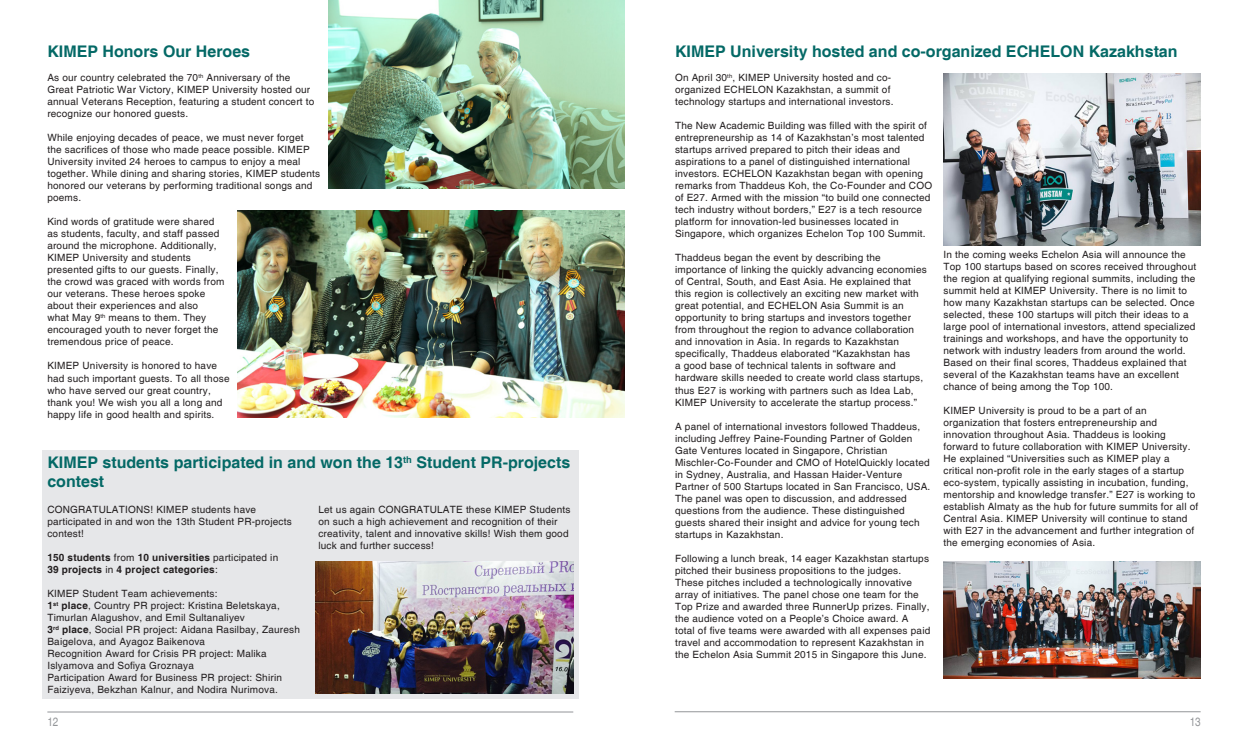
<style>
.page{position:relative;width:1248px;height:738px;background:#fff}
.page>*{position:absolute;margin:0;border:0;box-sizing:border-box;transform-origin:0 0}
.t1{font:700 16px/19.2px "Helvetica";color:#046966}
.t2{font:condensed 12px "Helvetica";color:#939598}
.t3{font:10px/12px "Helvetica";letter-spacing:.02em;color:#231f20}
.t4{font:700 10px/12px "Helvetica";letter-spacing:.02em;color:#231f20}
.s1{font-weight:400}
.s2{font-weight:700}
</style>
<div class="page">
<hr style="left:47px;top:711px;width:526px;height:1px;background:#939598">
<hr style="left:674px;top:711px;width:526px;height:1px;background:#939598">
<div style="left:42px;top:450px;width:536px;height:248px;background:#e6e7e9"></div>
<img style="left:315px;top:561px;width:258px;height:132px">
<img style="left:238px;top:210px;width:386px;height:207px">
<img style="left:328px;top:0;width:296px;height:189px">
<img style="left:943px;top:73px;width:257px;height:172px">
<img style="left:943px;top:561px;width:257px;height:116px">
<h1 class="t1" style="left:47px;top:43px;width:204px">KIMEP Honors Our Heroes</h1>
<p class="t3" style="left:47px;top:72px;width:268px">As our country celebrated the 70<sup>th</sup> Anniversary of the Great Patriotic War Victory, KIMEP University hosted our annual Veterans Reception, featuring a student concert to recognize our honored guests.</p>
<p class="t3" style="left:47px;top:132px;width:274px">While enjoying decades of peace, we must never forget the sacrifices of those who made peace possible. KIMEP University invited 24 heroes to campus to enjoy a meal together. While dining and sharing stories, KIMEP students honored our veterans by performing traditional songs and poems.</p>
<p class="t3" style="left:47px;top:216px;width:179px">Kind words of gratitude were shared as students, faculty, and staff passed around the microphone. Additionally, KIMEP University and students presented gifts to our guests. Finally, the crowd was graced with words from our veterans. These heroes spoke about their experiences and also<br>what May 9<sup>th</sup> means to them. They encouraged youth to never forget the tremendous price of peace.</p>
<p class="t3" style="left:47px;top:360px;width:184px">KIMEP University is honored to have had such important guests. To all those who have served our great country, thank you! We wish you all a long and happy life in good health and spirits.</p>
<h1 class="t1" style="left:47px;top:453px;width:524px">KIME P students participated in and won the 13<sup>th</sup> Student PR-projects contest</h1>
<p class="t3" style="left:47px;top:503px;width:246px">CONGRATULATIONS! KIMEP students have participated in and won the 13th Student PR-projects contest!</p>
<p class="t4" style="left:47px;top:551px;width:232px">150 students <span class="s1">from</span> 10 universities <span class="s1">participated in<br></span>39 projects <span class="s1">in</span> 4 project categories<span class="s1">:</span></p>
<p class="t3" style="left:47px;top:587px;width:254px">KIMEP Student Team achievements:<br><span class="s2">1</span><sup>st</sup> <span class="s2">place</span>, Country PR project: Kristina Beletskaya, Timurlan Alagushov, and Emil Sultanaliyev<br><span class="s2">3</span><sup>rd</sup> <span class="s2">place</span>, Social PR project: Aidana Rasilbay, Zauresh Baigelova, and Ayagoz Baikenova<br>Recognition Award for Crisis PR project: Malika Islyamova and Sofiya Groznaya<br>Participation Award for Business PR project: Shirin Faiziyeva, Bekzhan Kalnur, and Nodira Nurimova.</p>
<p class="t3" style="left:318px;top:503px;width:253px">Let us again CONGRATULATE these KIMEP Students on such a high achievement and recognition of their creativity, talent and innovative skills! Wish them good luck and further success!</p>
<h1 class="t1" style="left:675px;top:43px;width:377px">KIME P University hosted and co-organized ECHELON</h1>
<h1 class="t1" style="left:1088px;top:43px;width:90px">Kazakhstan</h1>
<p class="t3" style="left:675px;top:72px;width:220px">On April 30<sup>th</sup>, KIMEP University hosted and co&shy;organized ECHELON Kazakhstan, a summit of technology startups and international investors.</p>
<p class="t3" style="left:675px;top:120px;width:258px">The New Academic Building was filled with the spirit of entrepreneurship as 14 of Kazakhstan’s most talented startups arrived prepared to pitch their ideas and aspirations to a panel of distinguished international investors. ECHELON Kazakhstan began with opening remarks from Thaddeus Koh, the Co-Founder and COO of E27. Armed with the mission “to build one connected tech industry without borders,” E27 is a tech resource platform for innovation-led businesses located in Singapore, which organizes Echelon Top 100 Summit.</p>
<p class="t3" style="left:675px;top:252px;width:253px">Thaddeus began the event by describing the importance of linking the quickly advancing economies of Central, South, and East Asia. He explained that this region is collectively an exciting new market with great potential, and ECHELON Asia Summit is an opportunity to bring startups and investors together from throughout the region to advance collaboration and innovation in Asia. In regards to Kazakhstan specifically, Thaddeus elaborated “Kazakhstan has<br>a good base of technical talents in software and hardware skills needed to create world class startups, thus E27 is working with partners such as Idea Lab, KIMEP University to accelerate the startup process.”</p>
<p class="t3" style="left:675px;top:420px;width:257px">A panel of international investors followed Thaddeus, including Jeffrey Paine-Founding Partner of Golden Gate Ventures located in Singapore, Christian Mischler-Co-Founder and CMO of HotelQuickly located in Sydney, Australia, and Hassan Haider-Venture Partner of 500 Startups located in San Francisco, USA.<br>The panel was open to discussion, and addressed questions from the audience. These distinguished guests shared their insight and advice for young tech startups in Kazakhstan.</p>
<p class="t3" style="left:675px;top:552px;width:257px">Following a lunch break, 14 eager Kazakhstan startups pitched their business propositions to the judges.<br>These pitches included a technologically innovative array of initiatives. The panel chose one team for the Top Prize and awarded three RunnerUp prizes. Finally, the audience voted on a People’s Choice award. A total of five teams were awarded with all expenses paid travel and accommodation to represent Kazakhstan in the Echelon Asia Summit 2015 in Singapore this June.</p>
<p class="t3" style="left:943px;top:249px;width:254px">In the coming weeks Echelon Asia will announce the Top 100 startups based on scores received throughout the region at qualifying regional summits, including the summit held at KIMEP University. There is no limit to how many Kazakhstan startups can be selected. Once selected, these 100 startups will pitch their ideas to a large pool of international investors, attend specialized trainings and workshops, and have the opportunity to network with industry leaders from around the world.<br>Based on their final scores, Thaddeus explained that several of the Kazakhstan teams have an excellent chance of being among the Top 100.</p>
<p class="t3" style="left:943px;top:405px;width:256px">KIMEP University is proud to be a part of an organization that fosters entrepreneurship and innovation throughout Asia. Thaddeus is looking forward to future collaboration with KIMEP University.<br>He explained “Universities such as KIMEP play a critical non-profit role in the early stages of a startup eco-system, typically assisting in incubation, funding, mentorship and knowledge transfer.” E27 is working to establish Almaty as the hub for future summits for all of Central Asia. KIMEP University will continue to stand with E27 in the advancement and further integration of the emerging economies of Asia.</p>
<p class="t2" style="left:47px;top:714px;width:12px">12</p>
<p class="t2" style="left:1189px;top:714px;width:12px">13</p>
</div>
